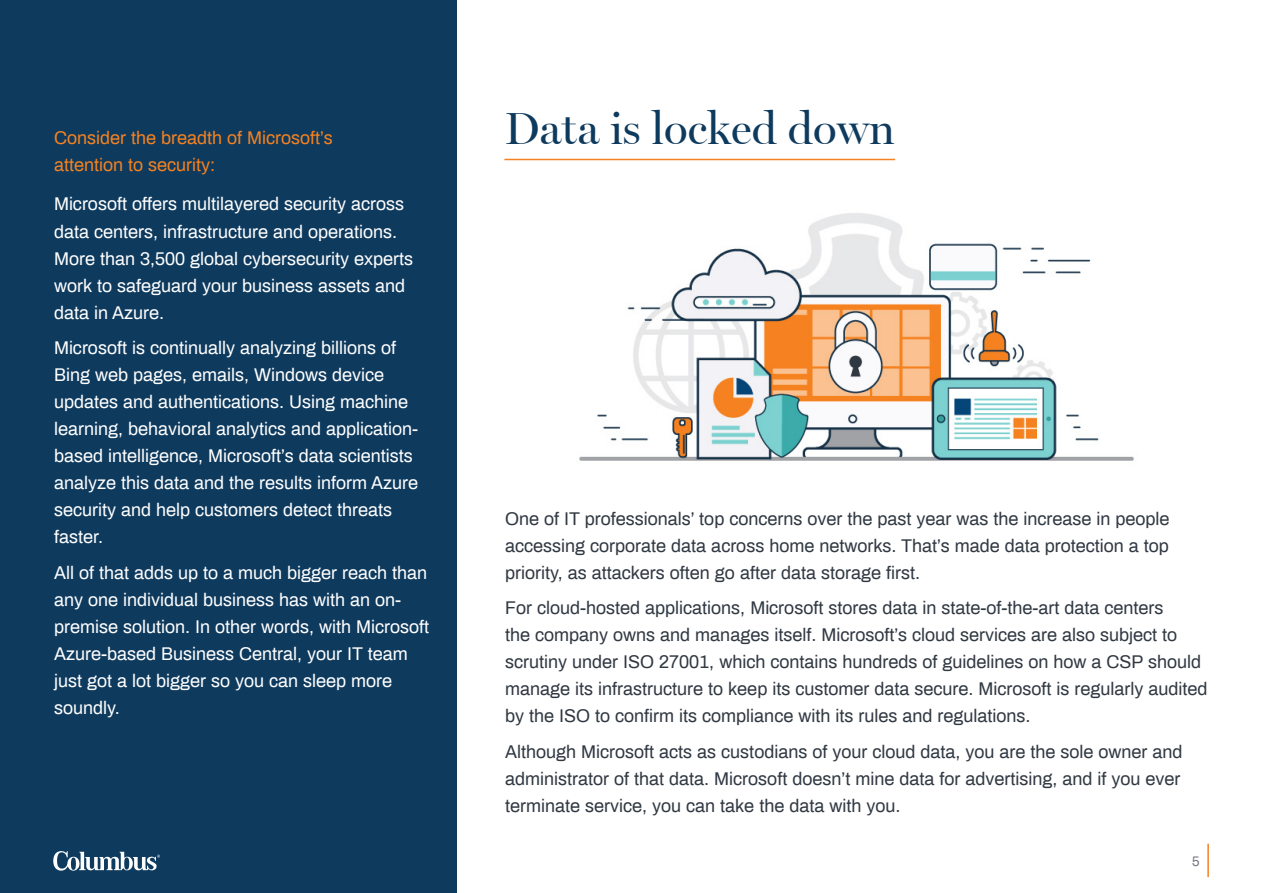
<style>
.page{position:relative;width:1263px;height:893px;background:#fff}
.page>*{position:absolute;margin:0;border:0;box-sizing:border-box;transform-origin:0 0}
.t1{font:45px "Miller Banner WGL";color:#0e3a5e}
.t2{font:18px/27px "Archivo";color:#303842;text-align:justify}
.t3{font:18px/27px "Archivo";color:#fff}
.t4{font:18px/27px "Archivo";color:#f58220}
.t5{font:13.5px "Archivo";color:#747783}
</style>
<div class="page">
<hr style="left:1207px;top:844px;width:2px;height:33px;background:#f58221">
<div style="left:0;top:0;width:456px;height:893px;background:#0e3a5e"></div>
<svg style="left:53px;top:851px;width:107px;height:20px"></svg>
<hr style="left:504px;top:159px;width:391px;height:1px;background:#f58221">
<img style="left:579px;top:213px;width:555px;height:248px">
<p class="t4" style="left:54px;top:124px;width:280px">Consider the breadth of Microsoft’s attention to security:</p>
<p class="t3" style="left:54px;top:190px;width:361px">Microsoft offers multilayered security across data centers, infrastructure and operations.<br>More than 3,500 global cybersecurity experts work to safeguard your business assets and data in Azure.</p>
<p class="t3" style="left:54px;top:333px;width:366px">Microsoft is continually analyzing billions of Bing web pages, emails, Windows device updates and authentications. Using machine learning, behavioral analytics and application&shy;based intelligence, Microsoft’s data scientists analyze this data and the results inform Azure security and help customers detect threats faster.</p>
<p class="t3" style="left:54px;top:558px;width:377px">All of that adds up to a much bigger reach than any one individual business has with an on&shy;premise solution. In other words, with Microsoft Azure-based Business Central, your IT team just got a lot bigger so you can sleep more soundly.</p>
<h1 class="t1" style="left:504px;top:93px;width:392px">Data is locked down</h1>
<p class="t2" style="left:505px;top:504px;width:666px">One of IT professionals’ top concerns over the past year was the increase in people accessing corporate data across home networks. That’s made data protection a top priority, as attackers often go after data storage first.</p>
<p class="t2" style="left:505px;top:594px;width:704px;text-align:left">For cloud-hosted applications, Microsoft stores data in state-of-the-art data centers<br>the company owns and manages itself. Microsoft’s cloud services are also subject to scrutiny under ISO 27001, which contains hundreds of guidelines on how a CSP should manage its infrastructure to keep its customer data secure. Microsoft is regularly audited by the ISO to confirm its compliance with its rules and regulations.</p>
<p class="t2" style="left:505px;top:737px;width:679px">Although Microsoft acts as custodians of your cloud data, you are the sole owner and administrator of that data. Microsoft doesn’t mine data for advertising, and if you ever terminate service, you can take the data with you.</p>
<p class="t5" style="left:1192px;top:852px;width:9px">5</p>
</div>
